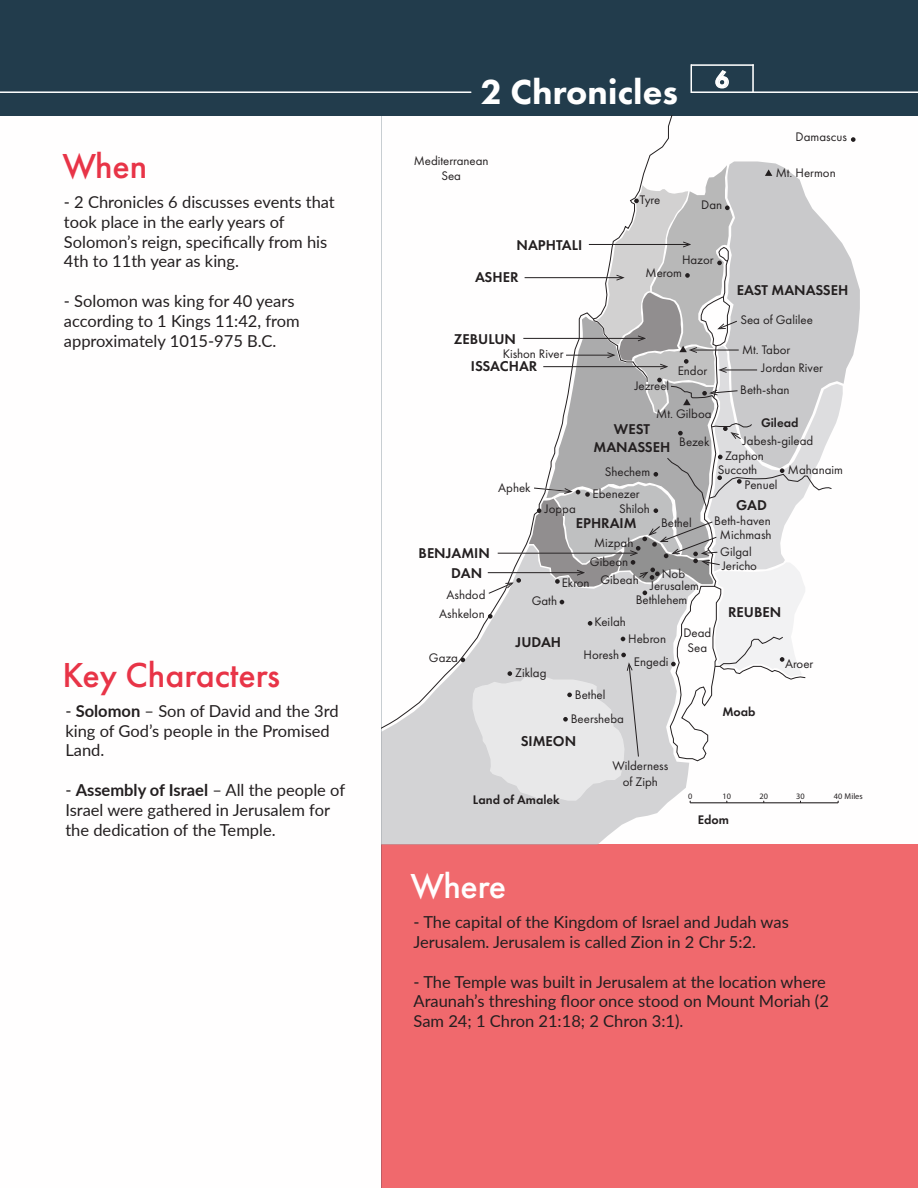
<style>
.page{position:relative;width:918px;height:1188px;background:#fff}
.page>*{position:absolute;margin:0;border:0;box-sizing:border-box;transform-origin:0 0}
.t1{font:500 36px "Futura PT";color:#e83447}
.t2{font:800 36px "Futura PT";color:#fff}
.t3{font:500 36px "Futura PT";letter-spacing:-.02em;color:#fffefe}
.t4{font:600 24px "Futura PT";color:#fff}
.t5{font:16.5px/19.8px "Lato";color:#231f20}
.t6{font:600 14.7px/17.7px "Futura PT";color:#231f20;text-align:center}
.t7{font:12.9px/15.5px "Futura PT";color:#231f20;text-align:center}
.t8{font:600 12.9px "Futura PT";color:#231f20}
.t9{font:8.25px "Myriad Pro";color:#231f20}
.s1{font-weight:700}
</style>
<div class="page">
<div style="left:0;top:0;width:918px;height:115px;background:#223c4c"></div>
<div style="left:381px;top:845px;width:537px;height:343px;background:#f0696d"></div>
<svg style="left:715px;top:70px;width:14px;height:19px"></svg>
<svg style="left:381px;top:730px;width:317px;height:115px;background:#d8d7d8"></svg>
<svg style="left:381px;top:115px;width:294px;height:615px"></svg>
<svg style="left:851px;top:137px;width:5px;height:5px"></svg>
<svg style="left:461px;top:658px;width:4px;height:4px"></svg>
<svg style="left:473px;top:161px;width:387px;height:643px"></svg>
<hr style="left:0;top:91px;width:471px;height:2px;background:#fff">
<hr style="left:691px;top:91px;width:227px;height:2px;background:#fff">
<hr style="left:691px;top:64px;width:63px;height:2px;background:#fff">
<hr style="left:752px;top:64px;width:2px;height:28px;background:#fff">
<svg style="left:691px;top:64px;width:1px;height:27px"></svg>
<h1 class="t1" style="left:63px;top:145px;width:86px">When</h1>
<p class="t5" style="left:64px;top:191px;width:272px">- 2 Chronicles 6 discusses events that took place in the early years of Solomon’s reign, specifically from his 4th to 11th year as king.</p>
<p class="t5" style="left:64px;top:290px;width:237px">- Solomon was king for 40 years according to 1 Kings 11:42, from approximately 1015-975 B.C.</p>
<h1 class="t1" style="left:63px;top:653px;width:219px">Key Characters</h1>
<p class="t5" style="left:65px;top:700px;width:275px">- <span class="s1">Solomon</span> – Son of David and the 3rd king of God’s people in the Promised<br>Land.</p>
<p class="t5" style="left:65px;top:779px;width:281px">- <span class="s1">Assembly of Israel</span> – All the people of<br>Israel were gathered in Jerusalem for the dedication of the Temple.</p>
<h1 class="t2" style="left:481px;top:70px;width:199px">2 Chronicles</h1>
<h2 class="t4" style="left:715px;top:64px;width:15px">6</h2>
<p class="t7" style="left:414px;top:153px;width:76px">Mediterranean<br>Sea</p>
<p class="t7" style="left:640px;top:192px;width:22px">Tyre</p>
<p class="t7" style="left:701px;top:197px;width:22px">Dan</p>
<p class="t7" style="left:796px;top:129px;width:53px">Damascus</p>
<p class="t7" style="left:776px;top:165px;width:62px">Mt. Hermon</p>
<p class="t6" style="left:517px;top:236px;width:67px">NAPHTALI</p>
<p class="t6" style="left:475px;top:268px;width:45px">ASHER</p>
<p class="t6" style="left:454px;top:330px;width:64px">ZEBULUN</p>
<p class="t7" style="left:503px;top:346px;width:62px">Kishon River</p>
<p class="t6" style="left:471px;top:358px;width:68px">ISSACHAR</p>
<p class="t7" style="left:682px;top:252px;width:33px">Hazor</p>
<p class="t7" style="left:646px;top:265px;width:38px">Merom</p>
<p class="t7" style="left:678px;top:363px;width:31px">Endor</p>
<p class="t6" style="left:737px;top:281px;width:113px">EAST MANASSEH</p>
<p class="t7" style="left:740px;top:312px;width:74px">Sea of Galilee</p>
<p class="t7" style="left:742px;top:342px;width:50px">Mt. Tabor</p>
<p class="t7" style="left:762px;top:360px;width:63px">Jordan River</p>
<p class="t6" style="left:451px;top:543px;width:40px;line-height:19.8px;text-align:left;text-indent:-33px">BENJAMIN<br>DAN</p>
<p class="t7" style="left:439px;top:585px;width:48px;line-height:19.6px">Ashdod<br>Ashkelon</p>
<p class="t7" style="left:429px;top:650px;width:31px">Gaza</p>
<p class="t7" style="left:498px;top:480px;width:34px">Aphek</p>
<p class="t7" style="left:635px;top:378px;width:36px">Jezreel</p>
<p class="t7" style="left:740px;top:382px;width:51px">Beth-shan</p>
<p class="t7" style="left:656px;top:406px;width:57px">Mt. Gilboa</p>
<p class="t8" style="left:761px;top:414px;width:39px">Gilead</p>
<p class="t6" style="left:594px;top:420px;width:78px">WEST<br>MANASSEH</p>
<p class="t7" style="left:743px;top:433px;width:72px">Jabesh-gilead</p>
<p class="t7" style="left:679px;top:434px;width:32px">Bezek</p>
<p class="t7" style="left:725px;top:448px;width:40px">Zaphon</p>
<p class="t7" style="left:745px;top:477px;width:34px">Penuel</p>
<p class="t7" style="left:718px;top:462px;width:41px">Succoth</p>
<p class="t7" style="left:788px;top:462px;width:57px">Mahanaim</p>
<p class="t7" style="left:605px;top:464px;width:47px">Shechem</p>
<p class="t7" style="left:593px;top:486px;width:49px">Ebenezer</p>
<p class="t6" style="left:736px;top:496px;width:32px">GAD</p>
<p class="t7" style="left:619px;top:501px;width:32px">Shiloh</p>
<p class="t7" style="left:545px;top:501px;width:33px">Joppa</p>
<p class="t7" style="left:661px;top:514px;width:32px">Bethel</p>
<p class="t7" style="left:714px;top:513px;width:58px">Beth-haven</p>
<p class="t6" style="left:576px;top:514px;width:62px">EPHRAIM</p>
<p class="t7" style="left:720px;top:527px;width:53px">Michmash</p>
<p class="t7" style="left:594px;top:535px;width:41px">Mizpah</p>
<p class="t7" style="left:720px;top:544px;width:33px">Gilgal</p>
<p class="t7" style="left:601px;top:552px;width:40px;line-height:18.8px;text-align:left;text-indent:-11px">Gibeon<br>Gibeah</p>
<p class="t7" style="left:722px;top:558px;width:36px">Jericho</p>
<p class="t7" style="left:662px;top:566px;width:25px">Nob</p>
<p class="t7" style="left:562px;top:575px;width:29px">Ekron</p>
<p class="t7" style="left:650px;top:578px;width:51px">Jerusalem</p>
<p class="t7" style="left:532px;top:593px;width:27px">Gath</p>
<p class="t6" style="left:516px;top:633px;width:47px">JUDAH</p>
<p class="t7" style="left:515px;top:665px;width:33px">Ziklag</p>
<p class="t7" style="left:636px;top:592px;width:53px">Bethlehem</p>
<p class="t7" style="left:595px;top:614px;width:33px">Keilah</p>
<p class="t7" style="left:584px;top:647px;width:37px">Horesh</p>
<p class="t7" style="left:628px;top:631px;width:39px">Hebron</p>
<p class="t7" style="left:634px;top:654px;width:36px">Engedi</p>
<p class="t7" style="left:571px;top:682px;width:55px;line-height:24.5px;text-align:left;text-indent:4px">Bethel<br>Beersheba</p>
<p class="t7" style="left:683px;top:625px;width:29px">Dead<br>Sea</p>
<p class="t6" style="left:521px;top:732px;width:57px">SIMEON</p>
<p class="t7" style="left:612px;top:758px;width:57px">Wilderness of Ziph</p>
<p class="t6" style="left:728px;top:603px;width:55px">REUBEN</p>
<p class="t8" style="left:722px;top:703px;width:35px">Moab</p>
<p class="t7" style="left:785px;top:656px;width:30px">Aroer</p>
<p class="t8" style="left:473px;top:791px;width:88px">Land of Amalek</p>
<p class="t9" style="left:688px;top:791px;width:6px">0</p>
<p class="t9" style="left:723px;top:791px;width:10px">10</p>
<p class="t9" style="left:760px;top:791px;width:10px">20</p>
<p class="t9" style="left:796px;top:791px;width:10px">30</p>
<p class="t9" style="left:834px;top:791px;width:30px">40 Miles</p>
<p class="t8" style="left:698px;top:811px;width:33px">Edom</p>
<h1 class="t3" style="left:411px;top:865px;width:97px">Where</h1>
<p class="t5" style="left:414px;top:912px;width:377px">- The capital of the Kingdom of Israel and Judah was<br>Jerusalem. Jerusalem is called Zion in 2 Chr 5:2.</p>
<p class="t5" style="left:414px;top:971px;width:417px">- The Temple was built in Jerusalem at the location where<br>Araunah’s threshing floor once stood on Mount Moriah (2<br>Sam 24; 1 Chron 21:18; 2 Chron 3:1).</p>
</div>
